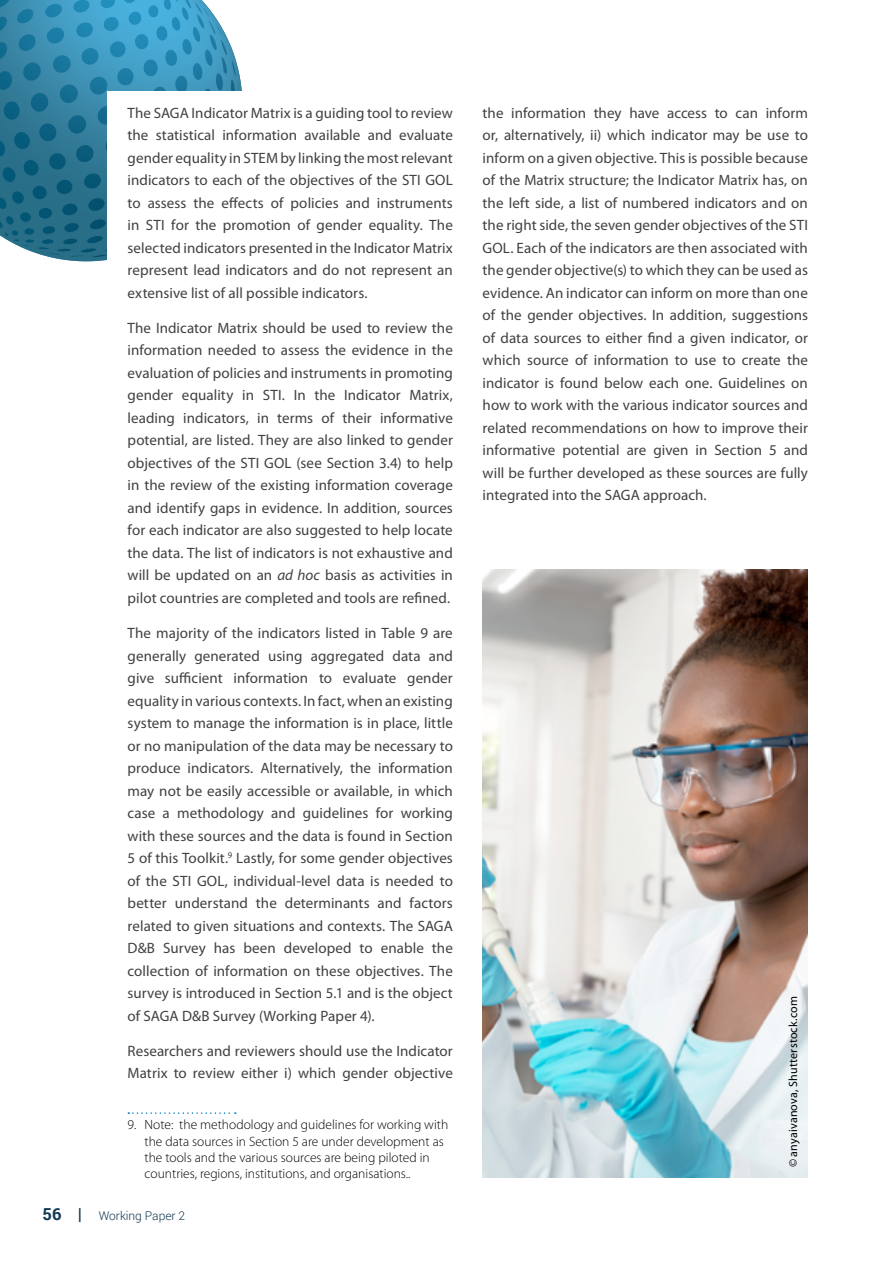
<style>
.page{position:relative;width:893px;height:1263px;background:#fff}
.page>*{position:absolute;margin:0;border:0;box-sizing:border-box;transform-origin:0 0}
.t1{font:15px/22.5px "Myriad Pro";letter-spacing:.005em;color:#414042;text-align:justify}
.t2{font:300 13.5px/16.2px "Myriad Pro";color:#000}
.t3{font:12px "Myriad Pro";letter-spacing:.015em;color:#000}
.t4{font:300 12px "Roboto";color:#113852}
.s1{font-style:italic}
.s2{font-weight:700;font-size:16.5px}
</style>
<div class="page">
<svg style="left:0;top:0;width:242px;height:261px;background:#3988a9"></svg>
<div style="left:107px;top:91px;width:346px;height:169px;background:#fff"></div>
<svg style="left:128px;top:1112px;width:108px;height:2px"></svg>
<img style="left:483px;top:570px;width:325px;height:608px">
<p class="t1" style="left:128px;top:102px;width:327px">The SAGA Indicator Matrix is a guiding tool to review the statistical information available and evaluate gender equality in STEM by linking the most relevant indicators to each of the objectives of the STI GOL to assess the effects of policies and instruments in STI for the promotion of gender equality. The selected indicators presented in the Indicator Matrix represent lead indicators and do not represent an extensive list of all possible indicators.</p>
<p class="t1" style="left:128px;top:317px;width:327px">The Indicator Matrix should be used to review the information needed to assess the evidence in the evaluation of policies and instruments in promoting gender equality in STI. In the Indicator Matrix, leading indicators, in terms of their informative potential, are listed. They are also linked to gender objectives of the STI GOL (see Section 3.4) to help in the review of the existing information coverage and identify gaps in evidence. In addition, sources for each indicator are also suggested to help locate the data. The list of indicators is not exhaustive and will be updated on an <span class="s1">ad hoc</span> basis as activities in pilot countries are completed and tools are refined.</p>
<p class="t1" style="left:128px;top:622px;width:327px">The majority of the indicators listed in Table 9 are generally generated using aggregated data and give sufficient information to evaluate gender equality in various contexts. In fact, when an existing system to manage the information is in place, little or no manipulation of the data may be necessary to produce indicators. Alternatively, the information may not be easily accessible or available, in which case a methodology and guidelines for working with these sources and the data is found in Section 5 of this Toolkit.<sup>9</sup> Lastly, for some gender objectives of the STI GOL, individual-level data is needed to better understand the determinants and factors related to given situations and contexts. The SAGA D&amp;B Survey has been developed to enable the collection of information on these objectives. The survey is introduced in Section 5.1 and is the object of SAGA D&amp;B Survey (Working Paper 4).</p>
<p class="t1" style="left:128px;top:1040px;width:327px">Researchers and reviewers should use the Indicator<br>Matrix to review either i) which gender objective</p>
<p class="t2" style="left:145px;top:1116px;width:305px;text-indent:-17px">9. Note: the methodology and guidelines for working with the data sources in Section 5 are under development as the tools and the various sources are being piloted in countries, regions, institutions, and organisations..</p>
<p class="t4" style="left:43px;top:1208px;width:144px"><span class="s2">56 |</span> Working Paper 2</p>
<p class="t1" style="left:483px;top:102px;width:327px">the information they have access to can inform or, alternatively, ii) which indicator may be use to inform on a given objective. This is possible because of the Matrix structure; the Indicator Matrix has, on the left side, a list of numbered indicators and on the right side, the seven gender objectives of the STI GOL. Each of the indicators are then associated with the gender objective(s) to which they can be used as evidence. An indicator can inform on more than one of the gender objectives. In addition, suggestions of data sources to either find a given indicator, or which source of information to use to create the indicator is found below each one. Guidelines on how to work with the various indicator sources and related recommendations on how to improve their informative potential are given in Section 5 and will be further developed as these sources are fully integrated into the SAGA approach.</p>
<p class="t3" style="left:786px;top:1167px;width:173px;rotate:-90deg">© anyaivanova, Shutterstock.com</p>
</div>
